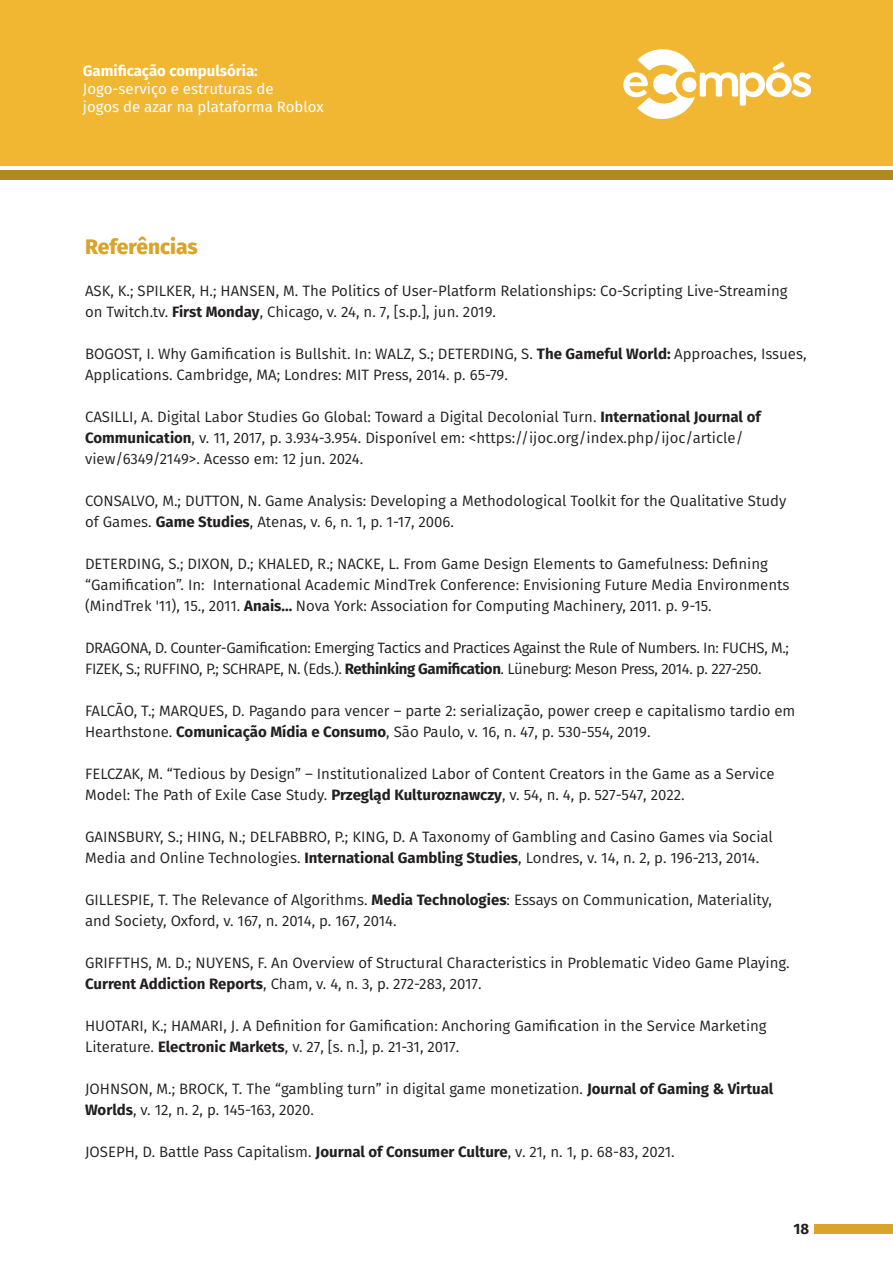
<style>
.page{position:relative;width:893px;height:1263px;background:#fff}
.page>*{position:absolute;margin:0;border:0;box-sizing:border-box;transform-origin:0 0}
.Tópico{font:800 21px "Fira Sans";color:#d9a42c}
.Texto{font:15px/21px "Fira Sans";color:#231f20}
.Texto-2{font:15px/21px "Fira Sans";letter-spacing:-.025em;color:#231f20}
.t1{font:15px/18px "Fira Sans";color:#fff}
.t2{font:700 15px "Fira Sans";color:#fff}
.t3{font:700 15px "Fira Sans";color:#231f20}
.s1{font-weight:700}
</style>
<div class="page">
<div style="left:0;top:0;width:893px;height:166px;background:#f2b732"></div>
<div style="left:0;top:170px;width:893px;height:10px;background:#b48723"></div>
<div style="left:814px;top:1224px;width:79px;height:9px;background:#d9a42c"></div>
<svg style="left:623px;top:49px;width:188px;height:70px"></svg>
<p class="t2" style="left:83px;top:58px;width:176px">Gamificação compulsória:</p>
<p class="t1" style="left:83px;top:80px;width:242px">Jogo-serviço e estruturas de<br>jogos de azar na plataforma Roblox</p>
<p class="Tópico" style="left:85px;top:228px;width:114px">Referências</p>
<p class="Texto" style="left:85px;top:279px;width:704px">ASK, K.; SPILKER, H.; HANSEN, M. The Politics of User-Platform Relationships: Co-Scripting Live-Streaming on Twitch.tv. <span class="s1">First Monday</span>, Chicago, v. 24, n. 7, [s.p.], jun. 2019.</p>
<p class="Texto" style="left:85px;top:342px;width:723px">BOGOST, I. Why Gamification is Bullshit. In: WALZ, S.; DETERDING, S. <span class="s1">The Gameful World:</span> Approaches, Issues,<br>Applications. Cambridge, MA; Londres: MIT Press, 2014. p. 65-79.</p>
<p class="Texto" style="left:85px;top:405px;width:677px">CASILLI, A. Digital Labor Studies Go Global: Toward a Digital Decolonial Turn. <span class="s1">International Journal of<br>Communication</span>, v. 11, 2017, p. 3.934-3.954. Disponível em: &lt;https://ijoc.org/index.php/ijoc/article/ view/6349/2149&gt;. Acesso em: 12 jun. 2024.</p>
<p class="Texto" style="left:85px;top:489px;width:703px">CONSALVO, M.; DUTTON, N. Game Analysis: Developing a Methodological Toolkit for the Qualitative Study</p>
<p class="Texto" style="left:85px;top:510px;width:370px">of Games. <span class="s1">Game Studies</span>, Atenas, v. 6, n. 1, p. 1-17, 2006.</p>
<p class="Texto" style="left:85px;top:552px;width:706px">DETERDING, S.; DIXON, D.; KHALED, R.; NACKE, L. From Game Design Elements to Gamefulness: Defining “Gamification”. In: International Academic MindTrek Conference: Envisioning Future Media Environments (MindTrek '11), 15., 2011. <span class="s1">Anais…</span> Nova York: Association for Computing Machinery, 2011. p. 9-15.</p>
<p class="Texto-2" style="left:85px;top:636px;width:705px">DRAGONA, D. Counter-Gamification: Emerging Tactics and Practices Against the Rule of Numbers. In: FUCHS, M.;<br>FIZEK, S.; RUFFINO, P.; SCHRAPE, N. (Eds.). <span class="s1">Rethinking Gamification</span>. Lüneburg: Meson Press, 2014. p. 227-250.</p>
<p class="Texto" style="left:85px;top:699px;width:712px">FALCÃO, T.; MARQUES, D. Pagando para vencer – parte 2: serialização, power creep e capitalismo tardio em<br>Hearthstone. <span class="s1">Comunicação Mídia e Consumo</span>, São Paulo, v. 16, n. 47, p. 530-554, 2019.</p>
<p class="Texto" style="left:85px;top:762px;width:691px">FELCZAK, M. “Tedious by Design” – Institutionalized Labor of Content Creators in the Game as a Service<br>Model: The Path of Exile Case Study. <span class="s1">Przegląd Kulturoznawczy</span>, v. 54, n. 4, p. 527-547, 2022.</p>
<p class="Texto" style="left:85px;top:825px;width:689px">GAINSBURY, S.; HING, N.; DELFABBRO, P.; KING, D. A Taxonomy of Gambling and Casino Games via Social<br>Media and Online Technologies. <span class="s1">International Gambling Studies</span>, Londres, v. 14, n. 2, p. 196-213, 2014.</p>
<p class="Texto" style="left:85px;top:888px;width:688px">GILLESPIE, T. The Relevance of Algorithms. <span class="s1">Media Technologies</span>: Essays on Communication, Materiality,</p>
<p class="Texto" style="left:85px;top:909px;width:313px">and Society, Oxford, v. 167, n. 2014, p. 167, 2014.</p>
<p class="Texto" style="left:85px;top:951px;width:706px">GRIFFTHS, M. D.; NUYENS, F. An Overview of Structural Characteristics in Problematic Video Game Playing.<br><span class="s1">Current Addiction Reports</span>, Cham, v. 4, n. 3, p. 272-283, 2017.</p>
<p class="Texto" style="left:85px;top:1014px;width:683px">HUOTARI, K.; HAMARI, J. A Definition for Gamification: Anchoring Gamification in the Service Marketing<br>Literature. <span class="s1">Electronic Markets</span>, v. 27, [s. n.], p. 21-31, 2017.</p>
<p class="Texto" style="left:85px;top:1077px;width:690px">JOHNSON, M.; BROCK, T. The “gambling turn” in digital game monetization. <span class="s1">Journal of Gaming &amp; Virtual<br>Worlds</span>, v. 12, n. 2, p. 145-163, 2020.</p>
<p class="Texto" style="left:85px;top:1140px;width:591px">JOSEPH, D. Battle Pass Capitalism. <span class="s1">Journal of Consumer Culture</span>, v. 21, n. 1, p. 68-83, 2021.</p>
<p class="t3" style="left:793px;top:1216px;width:17px">18</p>
</div>
